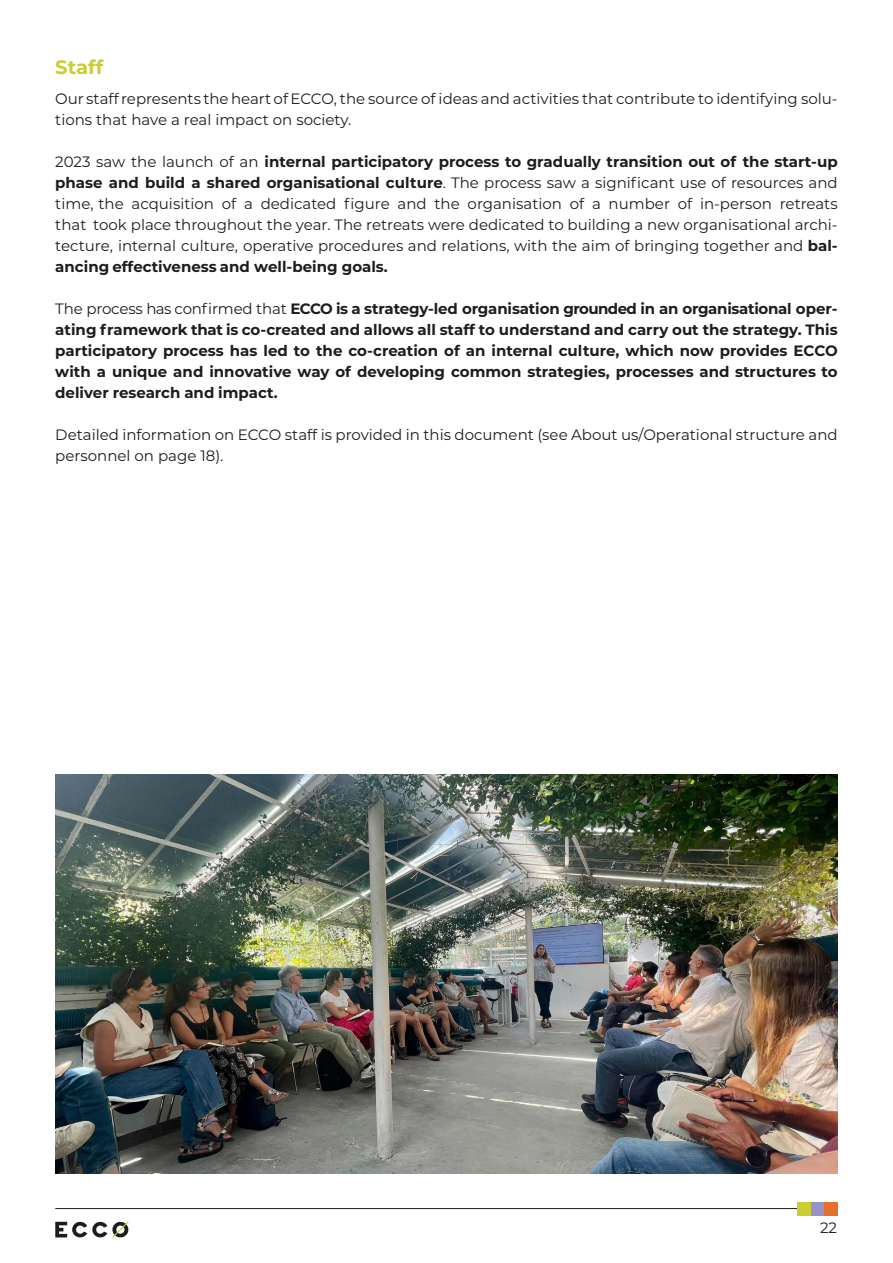
<style>
.page{position:relative;width:893px;height:1263px;background:#fff}
.page>*{position:absolute;margin:0;border:0;box-sizing:border-box;transform-origin:0 0}
.t1{font:700 19.5px "Montserrat";color:#cbcd33}
.t2{font:15px/21px "Montserrat";color:#1d1d1b}
.t3{font:700 15px/21px "Montserrat";color:#1d1d1b;text-align:justify}
.s1{font-weight:700}
.s2{font-weight:400}
</style>
<div class="page">
<svg style="left:55px;top:1221px;width:74px;height:16px"></svg>
<hr style="left:55px;top:1208px;width:782px;height:1px;background:#1d1d1b">
<div style="left:811px;top:1202px;width:13px;height:13px;background:#9793c7"></div>
<div style="left:824px;top:1202px;width:13px;height:13px;background:#e4712c"></div>
<div style="left:797px;top:1202px;width:14px;height:13px;background:#cbcd33"></div>
<img style="left:55px;top:774px;width:782px;height:400px">
<h1 class="t1" style="left:55px;top:53px;width:50px">Staff</h1>
<p class="t2" style="left:55px;top:88px;width:784px">Our staff represents the heart of ECCO, the source of ideas and activities that contribute to identifying solu&shy;tions that have a real impact on society.</p>
<p class="t2" style="left:55px;top:151px;width:784px;text-align:justify">2023 saw the launch of an <span class="s1">internal participatory process to gradually transition out of the start-up phase and build a shared organisational culture</span>. The process saw a significant use of resources and time, the acquisition of a dedicated figure and the organisation of a number of in-person retreats that took place throughout the year. The retreats were dedicated to building a new organisational archi&shy;tecture, internal culture, operative procedures and relations, with the aim of bringing together and <span class="s1">bal&shy;ancing effectiveness and well-being goals.</span></p>
<p class="t3" style="left:55px;top:298px;width:784px"><span class="s2">The process has confirmed that</span> ECCO is a strategy-led organisation grounded in an organisational oper&shy;ating framework that is co-created and allows all staff to understand and carry out the strategy. This participatory process has led to the co-creation of an internal culture, which now provides ECCO with a unique and innovative way of developing common strategies, processes and structures to deliver research and impact.</p>
<p class="t2" style="left:55px;top:424px;width:784px">Detailed information on ECCO staff is provided in this document (see About us/Operational structure and personnel on page 18).</p>
<p class="t2" style="left:820px;top:1216px;width:19px">22</p>
</div>
